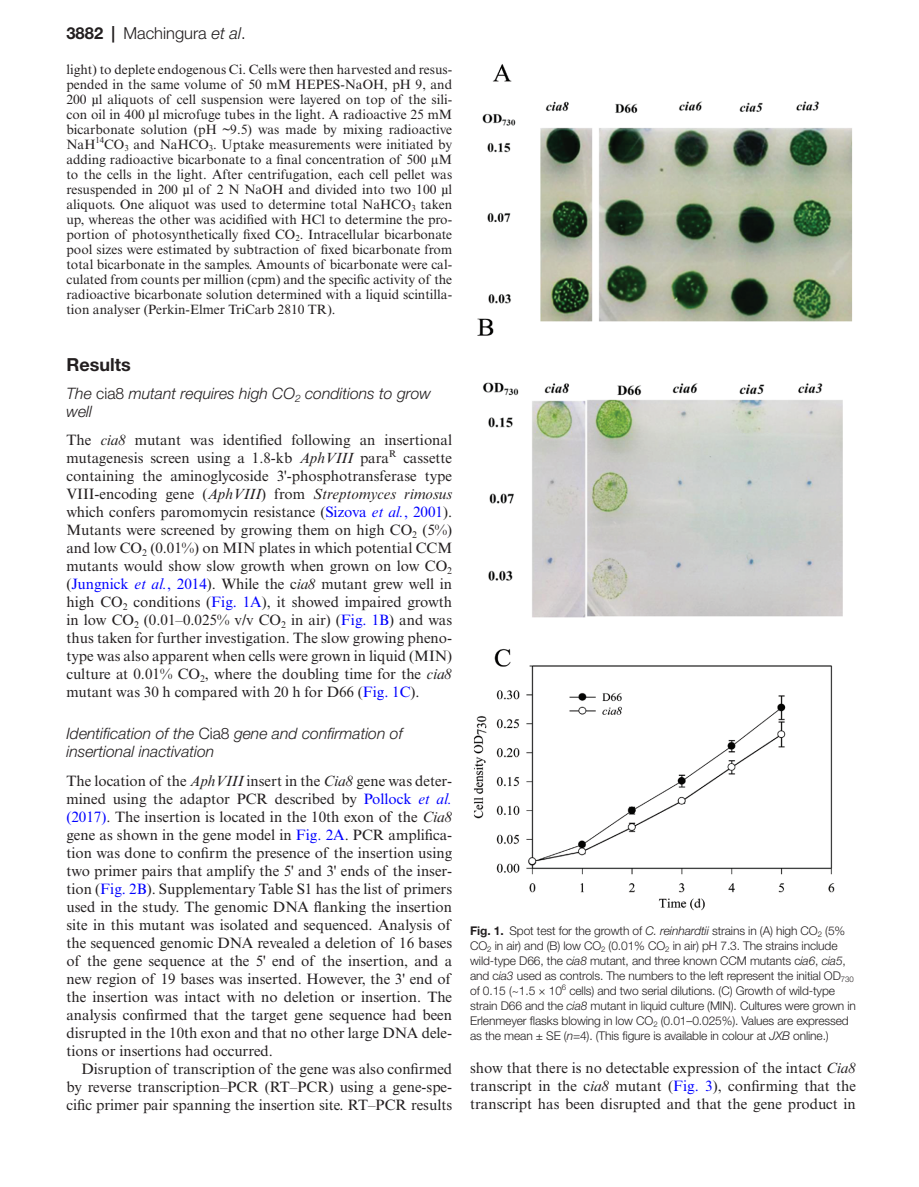
<style>
.page{position:relative;width:919px;height:1187px;background:#fff}
.page>*{position:absolute;margin:0;border:0;box-sizing:border-box;transform-origin:0 0}
.t1{font:700 18px "Helvetica Neue LT Std";color:#231f20}
.t2{font:300 16.5px "Helvetica Neue LT Std";color:#231f20}
.t3{font:italic 300 15.75px/18px "Helvetica Neue LT Std";color:#231f20}
.t4{font:15px/18px "Times New Roman MT Std";color:#231f20;text-align:justify}
.t5{font:13.5px/15px "Times New Roman MT Std";color:#231f20;text-align:justify}
.t6{font:300 12px/15px "Helvetica Neue LT Std";letter-spacing:-.01em;color:#231f20}
.s1{font-weight:700}
.s2{font-style:italic}
.s3{font-family:"Gandhari Unicode"}
.s4{font-style:normal}
.s5{color:#00f}
.s6{font-style:italic;color:#00f}
</style>
<div class="page">
<img style="left:474px;top:64px;width:378px;height:846px">
<p class="t2" style="left:66px;top:23px;width:181px"><span class="s1">3882 |</span> Machingura <span class="s2">et al</span>.</p>
<p class="t5" style="left:66px;top:61px;width:387px">light) to deplete endogenous Ci. Cells were then harvested and resus&shy;pended in the same volume of 50 mM HEPES-NaOH, pH 9, and 200 <span class="s3">µ</span>l aliquots of cell suspension were layered on top of the sili&shy;con oil in 400 <span class="s3">µ</span>l microfuge tubes in the light. A radioactive 25 mM bicarbonate solution (pH ~9.5) was made by mixing radioactive NaH<sup>14</sup>CO<sub>3</sub> and NaHCO<sub>3</sub>. Uptake measurements were initiated by adding radioactive bicarbonate to a final concentration of 500 <span class="s3">μ</span>M to the cells in the light. After centrifugation, each cell pellet was resuspended in 200 <span class="s3">µ</span>l of 2 N NaOH and divided into two 100 <span class="s3">µ</span>l aliquots. One aliquot was used to determine total NaHCO<sub>3</sub> taken up, whereas the other was acidified with HCl to determine the pro&shy;portion of photosynthetically fixed CO<sub>2</sub>. Intracellular bicarbonate pool sizes were estimated by subtraction of fixed bicarbonate from total bicarbonate in the samples. Amounts of bicarbonate were cal&shy;culated from counts per million (cpm) and the specific activity of the radioactive bicarbonate solution determined with a liquid scintilla&shy;tion analyser (Perkin-Elmer TriCarb 2810 TR).</p>
<p class="t1" style="left:66px;top:353px;width:66px">Results</p>
<p class="t3" style="left:66px;top:383px;width:366px">The <span class="s4">cia8</span> mutant requires high CO<sub>2</sub> conditions to grow well</p>
<p class="t4" style="left:66px;top:431px;width:387px">The <span class="s2">cia8</span> mutant was identified following an insertional mutagenesis screen using a 1.8-kb <span class="s2">AphVIII</span> para<sup>R</sup> cassette containing the aminoglycoside 3'-phosphotransferase type VIII-encoding gene (<span class="s2">AphVIII</span>) from <span class="s2">Streptomyces rimosus </span>which confers paromomycin resistance (<span class="s5">Sizova</span> <span class="s6">et al.</span><span class="s5">, 2001</span>).<br>Mutants were screened by growing them on high CO<sub>2</sub> (5%) and low CO<sub>2</sub> (0.01%) on MIN plates in which potential CCM mutants would show slow growth when grown on low CO<sub>2 </sub>(<span class="s5">Jungnick</span> <span class="s6">et al.</span><span class="s5">, 2014</span>). While the c<span class="s2">ia8</span> mutant grew well in high CO<sub>2</sub> conditions (<span class="s5">Fig. 1A</span>), it showed impaired growth in low CO<sub>2</sub> (0.01–0.025% v/v CO<sub>2</sub> in air) (<span class="s5">Fig. 1B</span>) and was thus taken for further investigation. The slow growing pheno&shy;type was also apparent when cells were grown in liquid (MIN) culture at 0.01% CO<sub>2</sub>, where the doubling time for the <span class="s2">cia8 </span>mutant was 30 h compared with 20 h for D66 (<span class="s5">Fig. 1C</span>).</p>
<p class="t3" style="left:66px;top:724px;width:338px">Identification of the <span class="s4">Cia8</span> gene and confirmation of insertional inactivation</p>
<p class="t4" style="left:66px;top:771px;width:387px">The location of the <span class="s2">AphVIII</span> insert in the <span class="s2">Cia8</span> gene was deter&shy;mined using the adaptor PCR described by <span class="s5">Pollock</span> <span class="s6">et al. </span><span class="s5">(2017)</span>. The insertion is located in the 10th exon of the <span class="s2">Cia8 </span>gene as shown in the gene model in <span class="s5">Fig. 2A</span>. PCR amplifica&shy;tion was done to confirm the presence of the insertion using two primer pairs that amplify the 5' and 3' ends of the inser&shy;tion (<span class="s5">Fig. 2B</span>). Supplementary Table S1 has the list of primers used in the study. The genomic DNA flanking the insertion site in this mutant was isolated and sequenced. Analysis of the sequenced genomic DNA revealed a deletion of 16 bases of the gene sequence at the 5' end of the insertion, and a new region of 19 bases was inserted. However, the 3' end of the insertion was intact with no deletion or insertion. The analysis confirmed that the target gene sequence had been disrupted in the 10th exon and that no other large DNA dele&shy;tions or insertions had occurred.</p>
<p class="t4" style="left:66px;top:1059px;width:387px;text-indent:15px">Disruption of transcription of the gene was also confirmed by reverse transcription–PCR (RT–PCR) using a gene-spe&shy;cific primer pair spanning the insertion site. RT–PCR results</p>
<p class="t4" style="left:470px;top:1058px;width:387px">show that there is no detectable expression of the intact <span class="s2">Cia8 </span>transcript in the c<span class="s2">ia8</span> mutant (<span class="s5">Fig. 3</span>), confirming that the transcript has been disrupted and that the gene product in</p>
<p class="t6" style="left:470px;top:922px;width:387px"><span class="s1">Fig. 1.</span> Spot test for the growth of <span class="s2">C. reinhardtii</span> strains in (A) high CO<sub>2</sub> (5% CO<sub>2</sub> in air) and (B) low CO<sub>2</sub> (0.01% CO<sub>2</sub> in air) pH 7.3. The strains include wild-type D66, the c<span class="s2">ia8</span> mutant, and three known CCM mutants c<span class="s2">ia6</span>, <span class="s2">cia5</span>, and c<span class="s2">ia3</span> used as controls. The numbers to the left represent the initial OD<sub>730 </sub>of 0.15 (~1.5 × 10<sup>6</sup> cells) and two serial dilutions. (C) Growth of wild-type strain D66 and the <span class="s2">cia8</span> mutant in liquid culture (MIN). Cultures were grown in Erlenmeyer flasks blowing in low CO<sub>2</sub> (0.01–0.025%). Values are expressed as the mean ± SE (<span class="s2">n</span>=4). (This figure is available in colour at <span class="s2">JXB</span> online.)</p>
</div>
